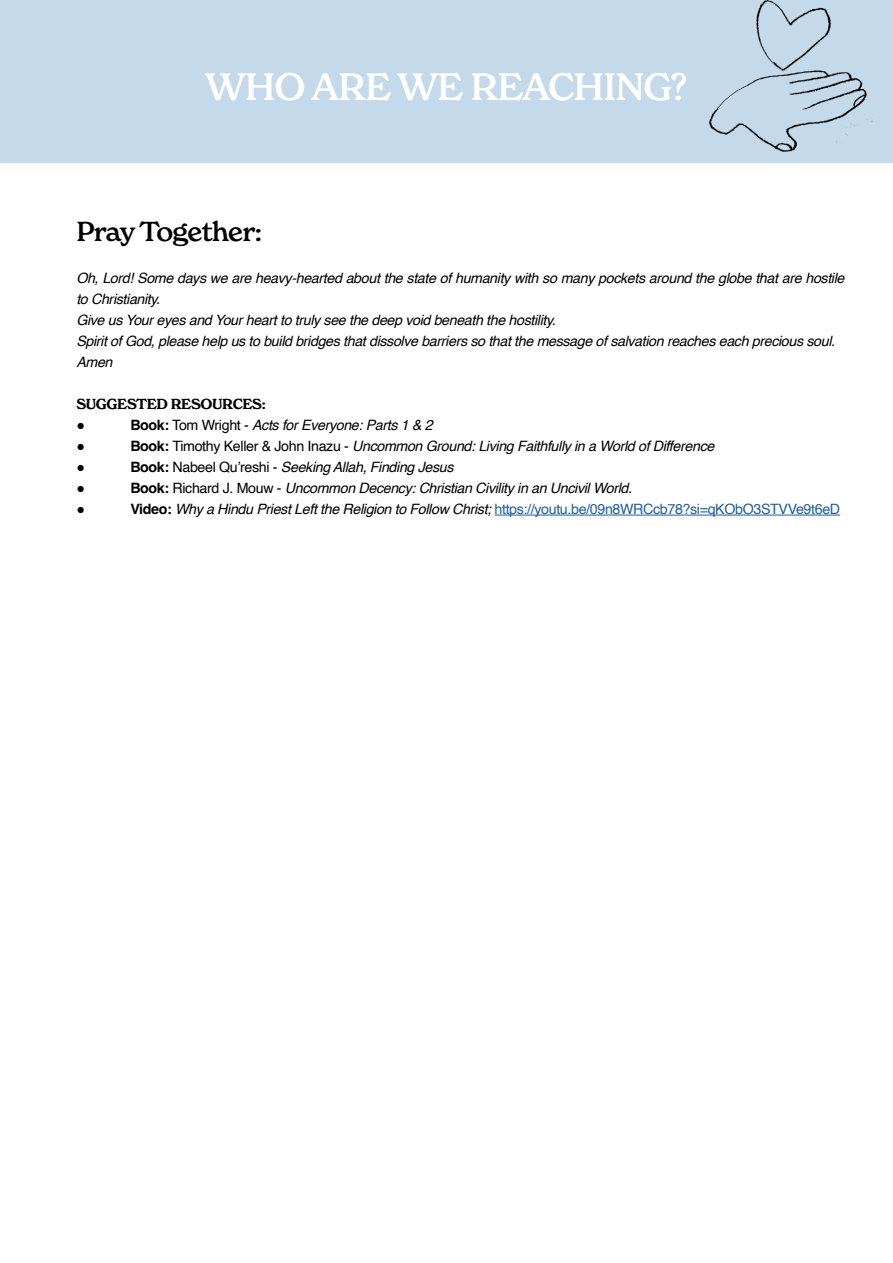
<style>
.page{position:relative;width:893px;height:1263px;background:#fff}
.page>*{position:absolute;margin:0;border:0;box-sizing:border-box;transform-origin:0 0}
.t1{font:500 37.5px "New Spirit";letter-spacing:-.025em;color:#fff}
.t2{font:500 27px "New Spirit";letter-spacing:-.025em;color:#000}
.t3{font:italic 14.25px/21px "Helvetica";letter-spacing:-.025em;color:#000}
.t4{font:14.25px "Helvetica";letter-spacing:-.025em;color:#215e9e}
.t5{font:600 14.25px "New Spirit";letter-spacing:-.025em;color:#000}
.t6{font:14.25px "Helvetica";color:#000}
.s1{font-weight:700;font-style:normal}
.s2{font-style:normal}
.s3{font-weight:700;color:#000}
.s4{font-style:italic;color:#000}
</style>
<div class="page">
<div style="left:0;top:0;width:893px;height:163px;background:#c4d9e9"></div>
<img style="left:709px;top:0;width:164px;height:152px">
<hr style="left:494px;top:515px;width:346px;height:1px;background:#215e9e">
<h1 class="t1" style="left:205px;top:63px;width:484px">WHO ARE WE REACHING?</h1>
<h2 class="t2" style="left:76px;top:215px;width:187px">Pray Together:</h2>
<p class="t3" style="left:76px;top:268px;width:770px">Oh, Lord! Some days we are heavy-hearted about the state of humanity with so many pockets around the globe that are hostile to Christianity.<br>Give us Your eyes and Your heart to truly see the deep void beneath the hostility.<br>Spirit of God, please help us to build bridges that dissolve barriers so that the message of salvation reaches each precious soul.<br>Amen</p>
<p class="t5" style="left:76px;top:395px;width:191px">SUGGESTED RESOURCES:</p>
<p class="t6" style="left:76px;top:414px;width:10px">●</p>
<p class="t3" style="left:130px;top:415px;width:304px"><span class="s1">Book:</span> <span class="s2">Tom Wright -</span> Acts for Everyone: Parts 1 &amp; 2</p>
<p class="t6" style="left:76px;top:435px;width:10px">●</p>
<p class="t3" style="left:130px;top:436px;width:585px"><span class="s1">Book:</span> <span class="s2">Timothy Keller &amp; John Inazu -</span> Uncommon Ground: Living Faithfully in a World of Difference</p>
<p class="t6" style="left:76px;top:456px;width:10px">●</p>
<p class="t3" style="left:130px;top:457px;width:325px"><span class="s1">Book:</span> <span class="s2">Nabeel Qu’reshi -</span> Seeking Allah, Finding Jesus</p>
<p class="t6" style="left:76px;top:477px;width:10px">●</p>
<p class="t3" style="left:130px;top:478px;width:503px"><span class="s1">Book:</span> <span class="s2">Richard J. Mouw -</span> Uncommon Decency: Christian Civility in an Uncivil World.</p>
<p class="t6" style="left:76px;top:498px;width:10px">●</p>
<p class="t4" style="left:130px;top:498px;width:711px"><span class="s3">Video:</span> <span class="s4">Why a Hindu Priest Left the Religion to Follow Christ;</span> https://youtu.be/09n8WRCcb78?si=qKObO3STVVe9t6eD</p>
</div>
